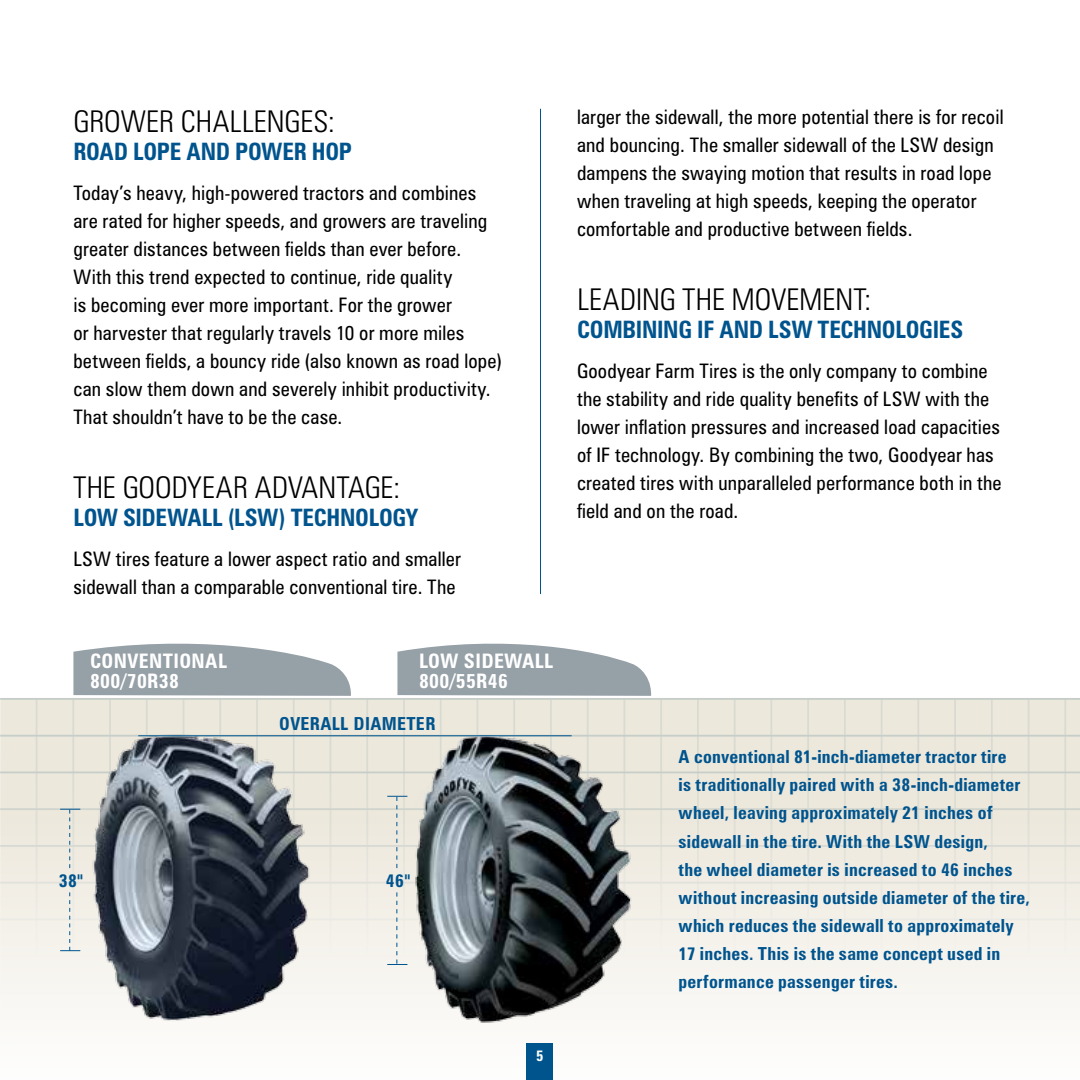
<style>
.page{position:relative;width:1080px;height:1080px;background:#fff}
.page>*{position:absolute;margin:0;border:0;box-sizing:border-box;transform-origin:0 0}
.t1{font:300 condensed 30px "Zurich BT";color:#000}
.t2{font:700 condensed 24px "Zurich BT";letter-spacing:-.01em;color:#00548e}
.t3{font:condensed 20px/28px "Zurich BT";letter-spacing:.01em;color:#000}
.t4{font:700 condensed 20px/20px "Zurich BT";letter-spacing:.02em;color:#fff}
.t5{font:700 condensed 18px/28px "Zurich BT";letter-spacing:.015em;color:#00548e}
.t6{font:700 condensed 15px "Zurich BT";color:#fff}
</style>
<div class="page">
<svg style="left:0;top:698px;width:1080px;height:316px;fill:#eeeadf"></svg>
<svg style="left:73px;top:643px;width:278px;height:53px;background:#a5aeb4"></svg>
<svg style="left:397px;top:643px;width:254px;height:53px;background:#a5aeb3"></svg>
<img style="left:401px;top:714px;width:243px;height:309px">
<img style="left:73px;top:722px;width:255px;height:300px">
<hr style="left:138px;top:735px;width:434px;height:1px;background:#00548e">
<svg style="left:387px;top:796px;width:20px;height:72px"></svg>
<svg style="left:387px;top:892px;width:20px;height:73px"></svg>
<svg style="left:60px;top:809px;width:20px;height:59px"></svg>
<svg style="left:60px;top:892px;width:20px;height:59px"></svg>
<hr style="left:540px;top:109px;width:1px;height:485px;background:#00548e">
<div style="left:526px;top:1043px;width:28px;height:37px;background:#00548e"></div>
<h1 class="t1" style="left:73px;top:103px;width:263px">GROWER CHALLENGES:</h1>
<p class="t2" style="left:73px;top:137px;width:278px">Road lope and power hop</p>
<p class="t3" style="left:73px;top:178px;width:430px">Today’s heavy, high-powered tractors and combines are rated for higher speeds, and growers are traveling greater distances between fields than ever before.<br>With this trend expected to continue, ride quality<br>is becoming ever more important. For the grower<br>or harvester that regularly travels 10 or more miles between fields, a bouncy ride (also known as road lope) can slow them down and severely inhibit productivity.<br>That shouldn’t have to be the case.</p>
<h1 class="t1" style="left:73px;top:469px;width:329px">THE GOODYEAR ADVANTAGE:</h1>
<p class="t2" style="left:73px;top:503px;width:346px">Low sidewall (LSW) technology</p>
<p class="t3" style="left:73px;top:544px;width:389px">LSW tires feature a lower aspect ratio and smaller sidewall than a comparable conventional tire. The</p>
<p class="t4" style="left:90px;top:651px;width:138px">conventional<br>800/70R38</p>
<p class="t4" style="left:419px;top:651px;width:136px">low sidewall<br>800/55r46</p>
<p class="t5" style="left:279px;top:710px;width:154px">overall diameter</p>
<p class="t5" style="left:59px;top:866px;width:26px">38"</p>
<p class="t5" style="left:386px;top:866px;width:26px">46"</p>
<p class="t6" style="left:536px;top:1046px;width:9px">5</p>
<p class="t3" style="left:577px;top:103px;width:428px">larger the sidewall, the more potential there is for recoil and bouncing. The smaller sidewall of the LSW design dampens the swaying motion that results in road lope when traveling at high speeds, keeping the operator comfortable and productive between fields.</p>
<h1 class="t1" style="left:577px;top:281px;width:296px">LEADING THE MOVEMENT:</h1>
<p class="t2" style="left:577px;top:315px;width:385px">Combining IF and LSW technologies</p>
<p class="t3" style="left:577px;top:357px;width:426px">Goodyear Farm Tires is the only company to combine the stability and ride quality benefits of LSW with the lower inflation pressures and increased load capacities of IF technology. By combining the two, Goodyear has created tires with unparalleled performance both in the field and on the road.</p>
<p class="t5" style="left:679px;top:743px;width:353px">A conventional 81-inch-diameter tractor tire<br>is traditionally paired with a 38-inch-diameter wheel, leaving approximately 21 inches of sidewall in the tire. With the LSW design,<br>the wheel diameter is increased to 46 inches without increasing outside diameter of the tire, which reduces the sidewall to approximately 17 inches. This is the same concept used in performance passenger tires.</p>
</div>
